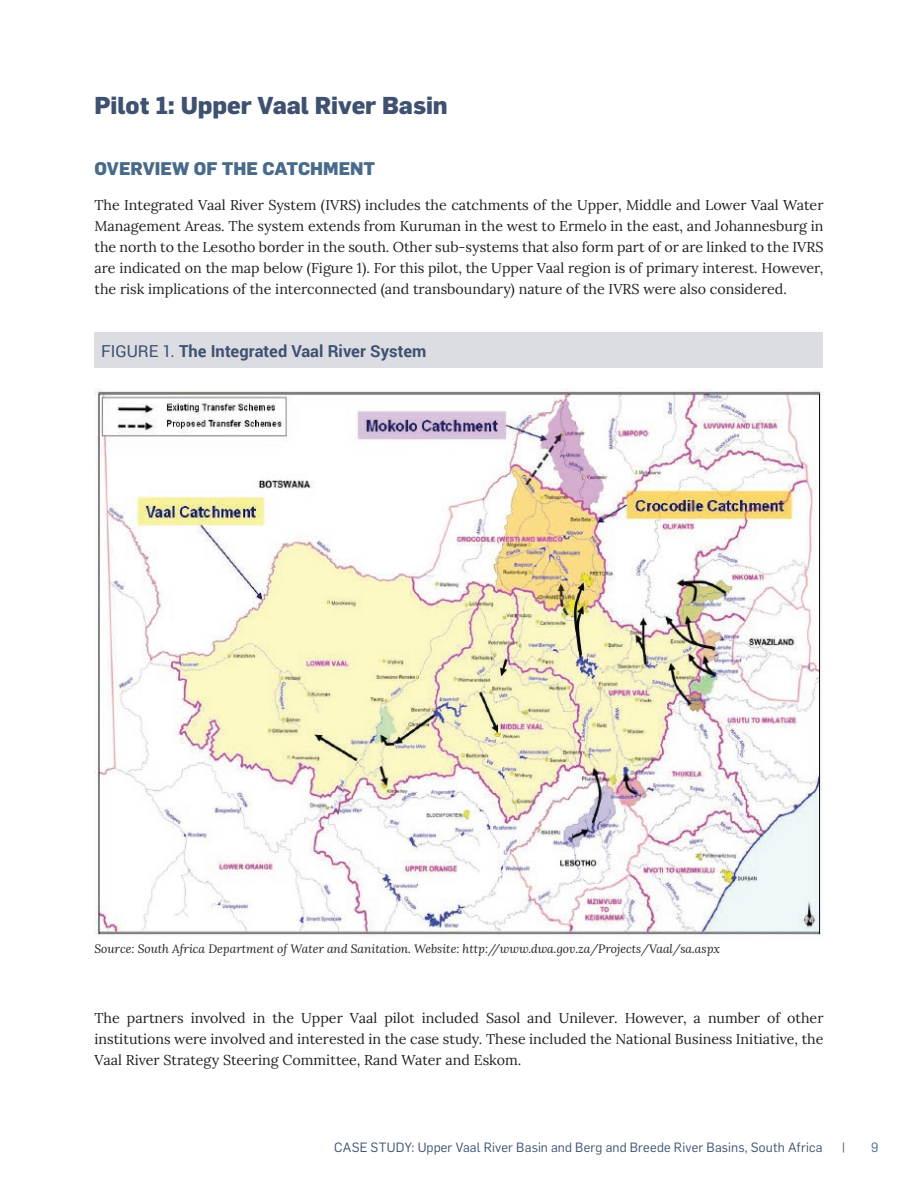
<style>
.page{position:relative;width:918px;height:1188px;background:#fff}
.page>*{position:absolute;margin:0;border:0;box-sizing:border-box;transform-origin:0 0}
.t1{font:800 24px "Flama";letter-spacing:-.005em;color:#3e5170}
.t2{font:800 18px "Flama";letter-spacing:-.005em;color:#486b8b}
.t3{font:700 16.5px "Roboto";letter-spacing:.005em;color:#3e5170}
.t4{font:14.25px/21px "Lora";color:#231f20;text-align:justify}
.t5{font:13.2px "Flama";letter-spacing:.01em;color:#3e5170}
.t6{font:13.2px "Flama";color:#486b8b}
.t7{font:italic 12px "Lora";color:#231f20}
.s1{font-weight:400}
</style>
<div class="page">
<div style="left:94px;top:333px;width:730px;height:35px;background:#dcdce3"></div>
<img style="left:94px;top:389px;width:728px;height:548px">
<h1 class="t1" style="left:94px;top:90px;width:355px">Pilot 1: Upper Vaal River Basin</h1>
<p class="t2" style="left:94px;top:157px;width:282px">OVERVIEW OF THE CATCHMENT</p>
<p class="t4" style="left:94px;top:193px;width:731px">The Integrated Vaal River System (IVRS) includes the catchments of the Upper, Middle and Lower Vaal Water Management Areas. The system extends from Kuruman in the west to Ermelo in the east, and Johannesburg in the north to the Lesotho border in the south. Other sub-systems that also form part of or are linked to the IVRS are indicated on the map below (Figure 1). For this pilot, the Upper Vaal region is of primary interest. However, the risk implications of the interconnected (and transboundary) nature of the IVRS were also considered.</p>
<p class="t3" style="left:101px;top:339px;width:327px"><span class="s1">FIGURE 1.</span> The Integrated Vaal River System</p>
<p class="t7" style="left:94px;top:941px;width:627px">Source: South Africa Department of Water and Sanitation. Website: http://www.dwa.gov.za/Projects/Vaal/sa.aspx</p>
<p class="t4" style="left:94px;top:1007px;width:731px">The partners involved in the Upper Vaal pilot included Sasol and Unilever. However, a number of other institutions were involved and interested in the case study. These included the National Business Initiative, the Vaal River Strategy Steering Committee, Rand Water and Eskom.</p>
<p class="t5" style="left:334px;top:1139px;width:490px">CASE STUDY: Upper Vaal River Basin and Berg and Breede River Basins, South Africa</p>
<p class="t5" style="left:842px;top:1139px;width:6px">|</p>
<p class="t6" style="left:871px;top:1139px;width:9px">9</p>
</div>
